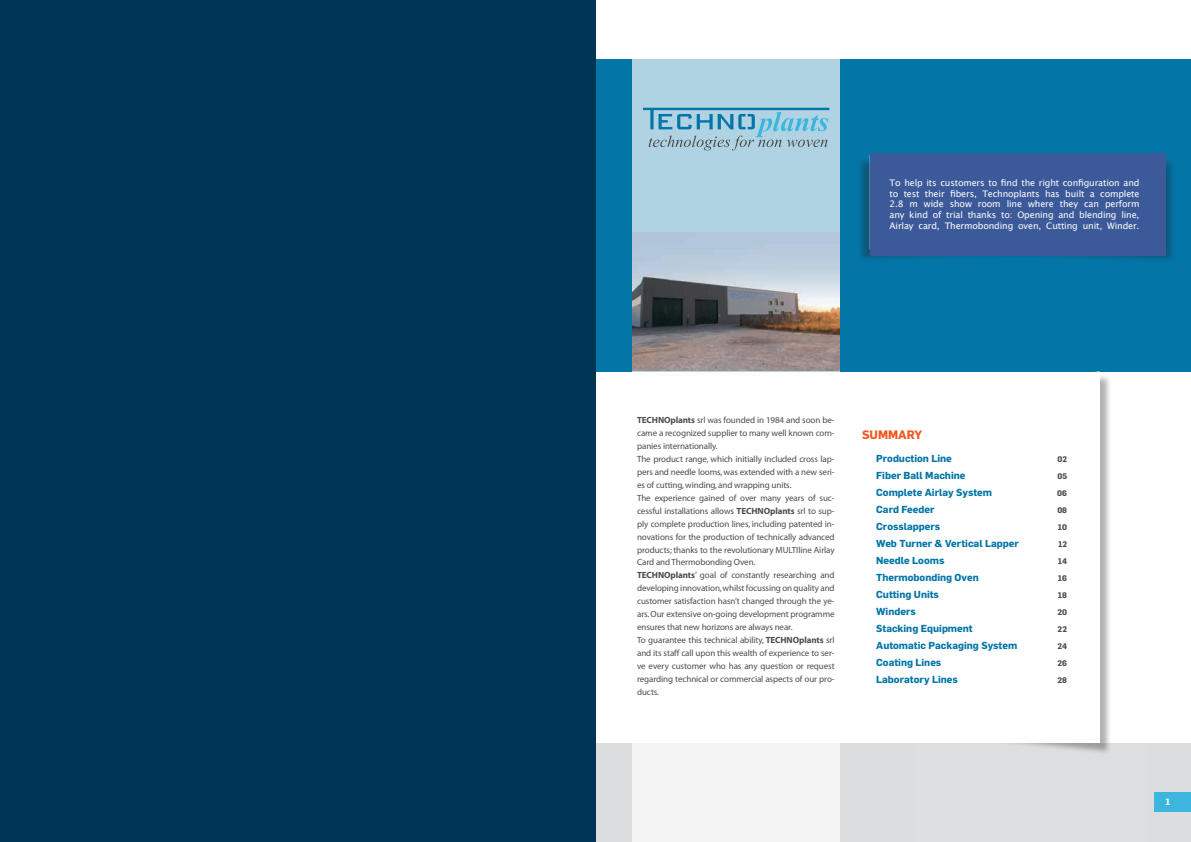
<style>
.page{position:relative;width:1191px;height:842px;background:#fff}
.page>*{position:absolute;margin:0;border:0;box-sizing:border-box;transform-origin:0 0}
.t1{font:700 12px "Flama";color:#f15921}
.t2{font:700 10px "Flama";color:#0375a7}
.t3{font:9px/13px "Myriad";letter-spacing:-.01em;color:#4b4c4d}
.t4{font:9px/10.8px "Lucida Grande";letter-spacing:-.015em;color:#fff;text-align:justify}
.t5{font:700 9px "Flama";color:#fff}
.t6{font:700 8px "Flama";color:#4b4c4d}
.s1{font-weight:700}
</style>
<div class="page">
<div style="left:0;top:743px;width:1191px;height:99px;background:#dcdddf"></div>
<div style="left:0;top:59px;width:1191px;height:312px;background:#0375a7"></div>
<div style="left:1154px;top:792px;width:37px;height:19px;background:#3cb6df"></div>
<svg style="left:632px;top:59px;width:208px;height:783px"></svg>
<div style="left:0;top:0;width:595px;height:842px;background:#003655"></div>
<img style="left:632px;top:232px;width:208px;height:139px">
<div style="left:900px;top:373px;width:212px;height:382px;background:#231f20;opacity:.35"></div>
<div style="left:848px;top:372px;width:251px;height:370px;background:#fff"></div>
<svg style="left:643px;top:108px;width:186px;height:42px;background:#8abcd2"></svg>
<div style="left:993px;top:159px;width:182px;height:104px;background:#231f20;opacity:.35"></div>
<div style="left:857px;top:157px;width:183px;height:105px;background:#231f20;opacity:.35"></div>
<div style="left:869px;top:153px;width:296px;height:102px;background:#3c5a99"></div>
<p class="t4" style="left:889px;top:177px;width:251px">To help its customers to find the right configuration and to test their fibers, Technoplants has built a complete 2.8 m wide show room line where they can perform any kind of trial thanks to: Opening and blending line, Airlay card, Thermobonding oven, Cutting unit, Winder.</p>
<p class="t3" style="left:637px;top:413px;width:199px"><span class="s1">TECHNOplants</span> srl was founded in 1984 and soon be&shy;came a recognized supplier to many well known com&shy;panies internationally.<br>The product range, which initially included cross lap&shy;pers and needle looms, was extended with a new seri&shy;es of cutting, winding, and wrapping units.<br>The experience gained of over many years of suc&shy;cessful installations allows <span class="s1">TECHNOplants</span> srl to sup&shy;ply complete production lines, including patented in&shy;novations for the production of technically advanced products; thanks to the revolutionary MULTIline Airlay Card and Thermobonding Oven.<br><span class="s1">TECHNOplants</span>’ goal of constantly researching and developing innovation, whilst focussing on quality and customer satisfaction hasn’t changed through the ye&shy;ars. Our extensive on-going development programme ensures that new horizons are always near.<br>To guarantee this technical ability, <span class="s1">TECHNOplants</span> srl and its staff call upon this wealth of experience to ser&shy;ve every customer who has any question or request regarding technical or commercial aspects of our pro&shy;ducts.</p>
<h1 class="t1" style="left:862px;top:428px;width:62px">SUMMARY</h1>
<p class="t2" style="left:876px;top:452px;width:77px">Production Line</p>
<p class="t6" style="left:1057px;top:454px;width:11px">02</p>
<p class="t2" style="left:876px;top:469px;width:91px">Fiber Ball Machine</p>
<p class="t6" style="left:1057px;top:471px;width:11px">05</p>
<p class="t2" style="left:876px;top:486px;width:117px">Complete Airlay System</p>
<p class="t6" style="left:1057px;top:488px;width:11px">06</p>
<p class="t2" style="left:876px;top:503px;width:60px">Card Feeder</p>
<p class="t6" style="left:1057px;top:505px;width:11px">08</p>
<p class="t2" style="left:876px;top:520px;width:66px">Crosslappers</p>
<p class="t6" style="left:1057px;top:522px;width:11px">10</p>
<p class="t2" style="left:876px;top:537px;width:144px">Web Turner &amp; Vertical Lapper</p>
<p class="t6" style="left:1058px;top:539px;width:11px">12</p>
<p class="t2" style="left:876px;top:554px;width:70px">Needle Looms</p>
<p class="t6" style="left:1057px;top:556px;width:11px">14</p>
<p class="t2" style="left:876px;top:571px;width:104px">Thermobonding Oven</p>
<p class="t6" style="left:1058px;top:573px;width:11px">16</p>
<p class="t2" style="left:876px;top:588px;width:64px">Cutting Units</p>
<p class="t6" style="left:1058px;top:590px;width:11px">18</p>
<p class="t2" style="left:876px;top:605px;width:41px">Winders</p>
<p class="t6" style="left:1057px;top:607px;width:11px">20</p>
<p class="t2" style="left:876px;top:622px;width:98px">Stacking Equipment</p>
<p class="t6" style="left:1057px;top:624px;width:11px">22</p>
<p class="t2" style="left:876px;top:639px;width:143px">Automatic Packaging System</p>
<p class="t6" style="left:1057px;top:641px;width:11px">24</p>
<p class="t2" style="left:876px;top:656px;width:67px">Coating Lines</p>
<p class="t6" style="left:1057px;top:658px;width:11px">26</p>
<p class="t2" style="left:876px;top:673px;width:83px">Laboratory Lines</p>
<p class="t6" style="left:1057px;top:675px;width:11px">28</p>
<p class="t5" style="left:1165px;top:796px;width:6px">1</p>
</div>
